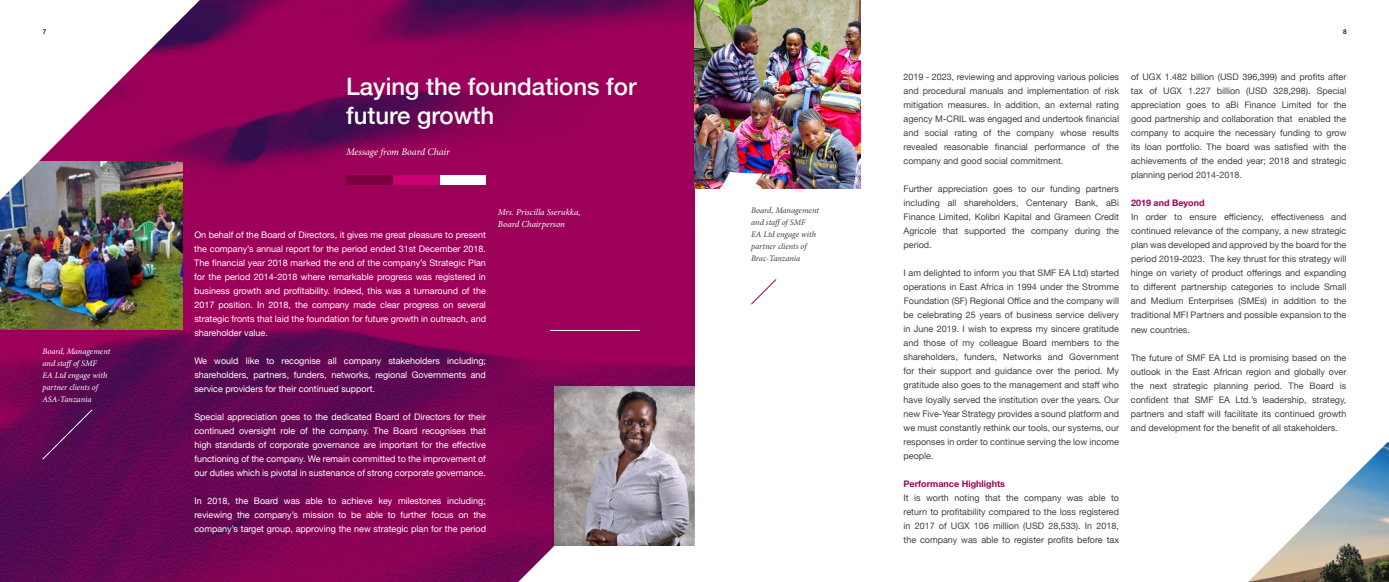
<style>
.page{position:relative;width:1389px;height:582px;background:#fff}
.page>*{position:absolute;margin:0;border:0;box-sizing:border-box;transform-origin:0 0}
.t1{font:500 24px/28.8px "Helvetica Neue";color:#fff}
.t2{font:italic 10px "Minion Pro";letter-spacing:-.01em;color:#fff}
.t3{font:9px/14px "Helvetica Neue";color:#414042;text-align:justify}
.t4{font:9px/14px "Helvetica Neue";color:#fff;text-align:justify}
.t5{font:italic 9px/12px "Minion Pro";letter-spacing:-.005em;color:#fff}
.t6{font:700 9px "Helvetica Neue";color:#9c0059}
.t7{font:italic 8.5px/12px "Minion Pro";letter-spacing:-.01em;color:#414042}
.t8{font:italic 8.5px/12px "Minion Pro";letter-spacing:-.01em;color:#fff}
.t9{font:500 6.5px "Helvetica Neue";color:#000}
</style>
<div class="page">
<img style="left:0;top:0;width:694px;height:581px">
<div style="left:439px;top:175px;width:47px;height:9px;background:#fff"></div>
<div style="left:393px;top:175px;width:46px;height:9px;background:#c6006f"></div>
<div style="left:346px;top:175px;width:47px;height:9px;background:#7a003d"></div>
<hr style="left:550px;top:330px;width:90px;height:1px;background:#fff">
<img style="left:0;top:200px;width:182px;height:129px">
<img style="left:694px;top:0;width:166px;height:189px">
<svg style="left:42px;top:408px;width:51px;height:51px"></svg>
<svg style="left:751px;top:279px;width:26px;height:25px"></svg>
<img style="left:1249px;top:442px;width:140px;height:139px">
<svg style="left:0;top:0;width:200px;height:200px"></svg>
<svg style="left:518px;top:420px;width:177px;height:161px"></svg>
<img style="left:555px;top:386px;width:139px;height:159px">
<p class="t9" style="left:43px;top:27px;width:5px">7</p>
<p class="t9" style="left:1343px;top:27px;width:5px">8</p>
<p class="t8" style="left:43px;top:345px;width:69px">Board, Management and staffof SMF<br>EA Ltd engage with partner clients of<br>ASA-Tanzania</p>
<h1 class="t1" style="left:346px;top:70px;width:292px">Laying the foundations for future growth</h1>
<p class="t2" style="left:346px;top:145px;width:105px">Message from Board Chair</p>
<p class="t4" style="left:194px;top:228px;width:293px">On behalf of the Board of Directors, it gives me great pleasure to present the company’s annual report for the period ended 31st December 2018.<br>The financial year 2018 marked the end of the company’s Strategic Plan for the period 2014-2018 where remarkable progress was registered in business growth and profitability. Indeed, this was a turnaround of the 2017 position. In 2018, the company made clear progress on several strategic fronts that laid the foundation for future growth in outreach, and shareholder value.</p>
<p class="t4" style="left:194px;top:354px;width:293px">We would like to recognise all company stakeholders including; shareholders, partners, funders, networks, regional Governments and service providers for their continued support.</p>
<p class="t4" style="left:194px;top:410px;width:293px">Special appreciation goes to the dedicated Board of Directors for their continued oversight role of the company. The Board recognises that high standards of corporate governance are important for the effective functioning of the company. We remain committed to the improvement of our duties which is pivotal in sustenance of strong corporate governance.</p>
<p class="t4" style="left:194px;top:494px;width:293px">In 2018, the Board was able to achieve key milestones including; reviewing the company’s mission to be able to further focus on the company’s target group, approving the new strategic plan for the period</p>
<p class="t5" style="left:498px;top:205px;width:84px">Mrs. Priscilla Sserukka,<br>Board Chairperson</p>
<p class="t7" style="left:751px;top:204px;width:69px">Board, Management and staffof SMF<br>EA Ltd engage with partner clients of<br>Brac-Tanzania</p>
<p class="t3" style="left:904px;top:70px;width:217px">2019 - 2023, reviewing and approving various policies and procedural manuals and implementation of risk mitigation measures. In addition, an external rating agency M-CRIL was engaged and undertook financial and social rating of the company whose results revealed reasonable financial performance of the company and good social commitment.</p>
<p class="t3" style="left:904px;top:182px;width:217px">Further appreciation goes to our funding partners including all shareholders, Centenary Bank, aBi Finance Limited, Kolibri Kapital and Grameen Credit Agricole that supported the company during the period.</p>
<p class="t3" style="left:904px;top:266px;width:217px">I am delighted to inform you that SMF EA Ltd) started operations in East Africa in 1994 under the Stromme Foundation (SF) Regional Office and the company will be celebrating 25 years of business service delivery in June 2019. I wish to express my sincere gratitude and those of my colleague Board members to the shareholders, funders, Networks and Government for their support and guidance over the period. My gratitude also goes to the management and staff who have loyally served the institution over the years. Our new Five-Year Strategy provides a sound platform and we must constantly rethink our tools, our systems, our responses in order to continue serving the low income people.</p>
<p class="t6" style="left:904px;top:476px;width:103px">Performance Highlights</p>
<p class="t3" style="left:904px;top:490px;width:217px">It is worth noting that the company was able to return to profitability compared to the loss registered in 2017 of UGX 106 million (USD 28,533). In 2018, the company was able to register profits before tax</p>
<p class="t3" style="left:1131px;top:70px;width:217px">of UGX 1.482 billion (USD 396,399) and profits after tax of UGX 1.227 billion (USD 328,298). Special appreciation goes to aBi Finance Limited for the good partnership and collaboration that enabled the company to acquire the necessary funding to grow its loan portfolio. The board was satisfied with the achievements of the ended year; 2018 and strategic planning period 2014-2018.</p>
<p class="t6" style="left:1131px;top:196px;width:75px">2019 and Beyond</p>
<p class="t3" style="left:1131px;top:210px;width:217px">In order to ensure efficiency, effectiveness and continued relevance of the company, a new strategic plan was developed and approved by the board for the period 2019-2023. The key thrust for this strategy will hinge on variety of product offerings and expanding to different partnership categories to include Small and Medium Enterprises (SMEs) in addition to the traditional MFI Partners and possible expansion to the new countries.</p>
<p class="t3" style="left:1131px;top:350px;width:217px">The future of SMF EA Ltd is promising based on the outlook in the East African region and globally over the next strategic planning period. The Board is confident that SMF EA Ltd.’s leadership, strategy, partners and staff will facilitate its continued growth and development for the benefit of all stakeholders.</p>
</div>
